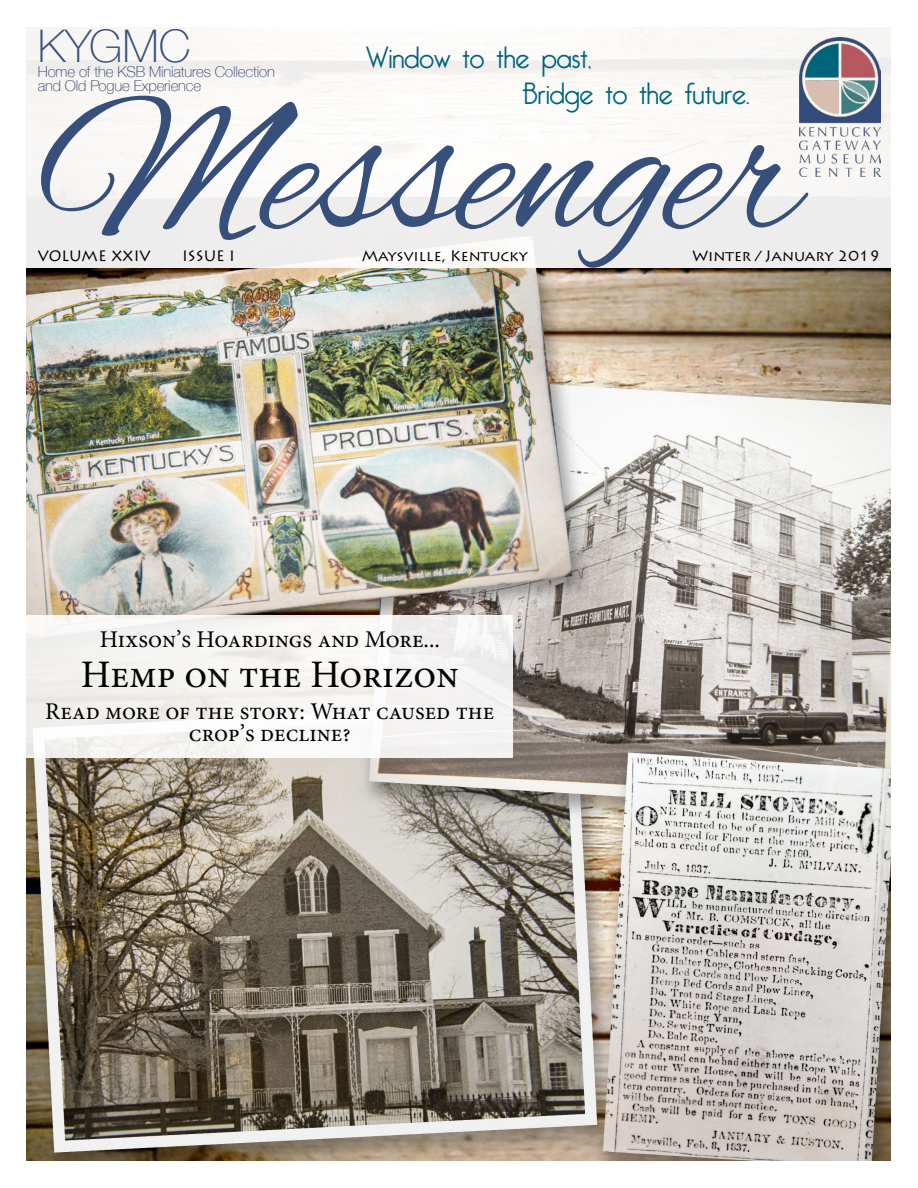
<style>
.page{position:relative;width:918px;height:1188px;background:#fff}
.page>*{position:absolute;margin:0;border:0;box-sizing:border-box;transform-origin:0 0}
.t1{font:201px "Alex Brush";color:#374f7b}
.t2{font:100 45px "Helvetica Neue";color:#374f7b}
.t3{font:39px "Minion Pro";color:#000}
.t4{font:300 30px/36px "Bellerose";color:#00657b}
.t5{font:24px/22.5px "Minion Pro";color:#000;text-align:center}
.t6{font:100 15px/13.5px "Helvetica Neue";letter-spacing:-.01em;color:#293d64}
.t7{font:15px "Lithos Pro";color:#000}
</style>
<div class="page">
<img style="left:26px;top:268px;width:864px;height:893px">
<div style="left:0;top:0;width:918px;height:268px;background:linear-gradient(to right,#f9f7f6,#f7f6f5)"></div>
<img style="left:799px;top:38px;width:81px;height:139px">
<div style="left:0;top:616px;width:513px;height:142px;background:linear-gradient(to right,#f6f5f2,#f5f4f3)"></div>
<h2 class="t2" style="left:38px;top:11px;width:154px">KYGMC</h2>
<h1 class="t1" style="left:38px;top:61px;width:764px">Messenger</h1>
<p class="t4" style="left:522px;top:41px;width:229px;text-indent:-156px">Window to the past,<br>Bridge to the future.</p>
<p class="t6" style="left:38px;top:64px;width:239px">Home of the KSB Miniatures Collection and Old Pogue Experience</p>
<p class="t7" style="left:38px;top:248px;width:114px">VOLUME XXIV</p>
<p class="t7" style="left:182px;top:248px;width:55px">ISSUE I</p>
<p class="t7" style="left:692px;top:248px;width:190px">Winter / January 2019</p>
<p class="t7" style="left:362px;top:248px;width:167px">Maysville, Kentucky</p>
<p class="t5" style="left:100px;top:628px;width:342px">Hixson’s Hoardings and More...</p>
<h3 class="t3" style="left:81px;top:649px;width:379px">Hemp on the Horizon</h3>
<p class="t5" style="left:45px;top:700px;width:451px">Read more of the story: What caused the crop’s decline?</p>
</div>
